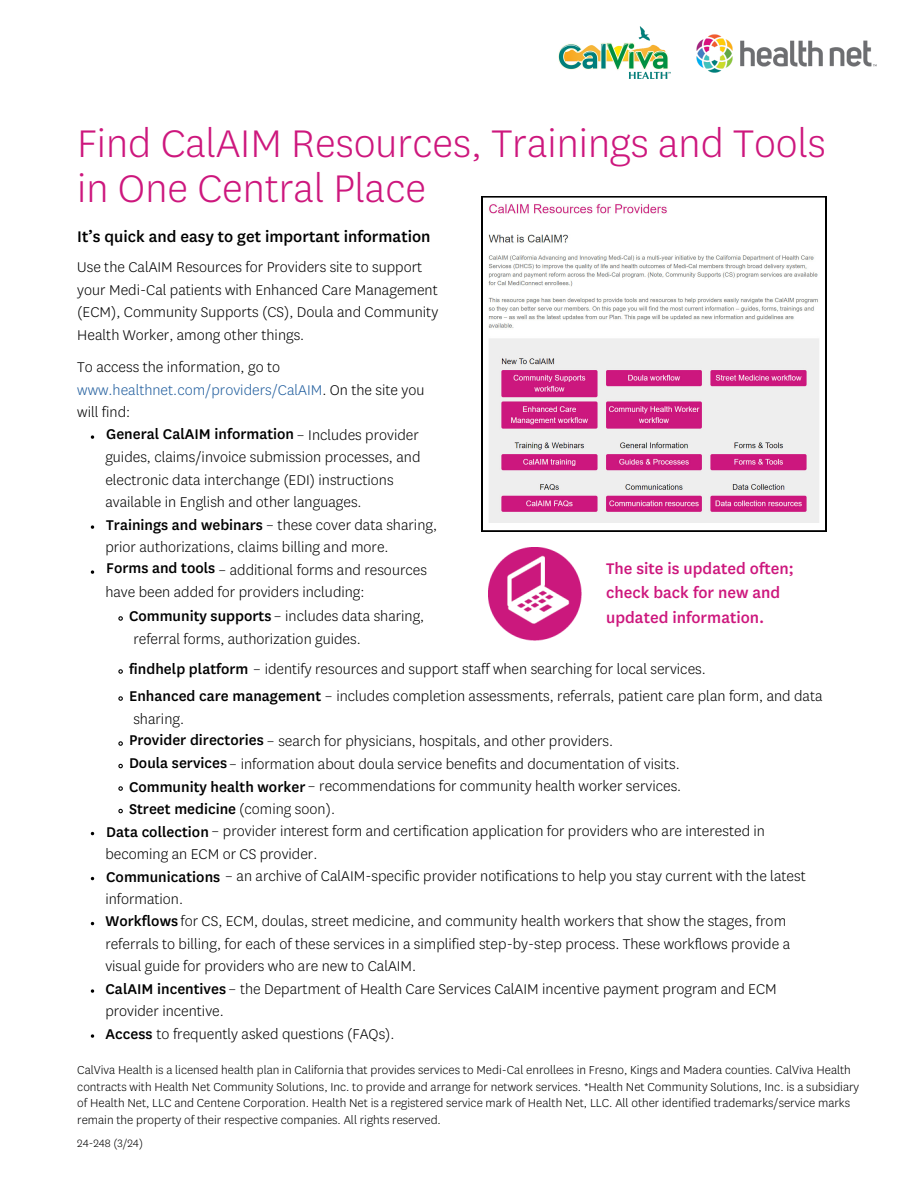
<style>
.page{position:relative;width:918px;height:1188px;background:#fff}
.page>*{position:absolute;margin:0;border:0;box-sizing:border-box;transform-origin:0 0}
.t1{font:300 45px/45px "Centene Sans";color:#cd177d}
.t2{font:500 18px/24.8px "Centene Sans";color:#cd177d}
.t3{font:500 18px "Centene Sans";color:#000}
.t4{font:300 16.5px/22.5px "Centene Sans";color:#000}
.t5{font:500 16.5px "Centene Sans";color:#000}
.t6{font:300 13.5px/16.8px "Centene Sans";color:#000}
.t7{font:300 12.45px "Centene Sans";color:#000}
.s1{color:#215e9e}
.s2{font-weight:500}
.s3{font-weight:300}
</style>
<div class="page">
<img style="left:559px;top:26px;width:111px;height:52px">
<img style="left:696px;top:34px;width:181px;height:39px">
<svg style="left:91px;top:435px;width:3px;height:4px"></svg>
<svg style="left:91px;top:525px;width:3px;height:4px"></svg>
<svg style="left:91px;top:570px;width:3px;height:4px"></svg>
<svg style="left:118px;top:616px;width:5px;height:5px"></svg>
<img style="left:489px;top:548px;width:93px;height:93px">
<svg style="left:118px;top:669px;width:5px;height:5px"></svg>
<svg style="left:118px;top:696px;width:5px;height:5px"></svg>
<svg style="left:118px;top:741px;width:5px;height:5px"></svg>
<svg style="left:118px;top:763px;width:5px;height:6px"></svg>
<svg style="left:118px;top:786px;width:5px;height:5px"></svg>
<svg style="left:118px;top:808px;width:5px;height:6px"></svg>
<svg style="left:91px;top:989px;width:3px;height:4px"></svg>
<svg style="left:91px;top:1034px;width:3px;height:4px"></svg>
<svg style="left:482px;top:196px;width:344px;height:335px"></svg>
<h1 class="t1" style="left:77px;top:122px;width:750px">Find CalAIM Resources, Trainings and Tools in One Central Place</h1>
<h2 class="t3" style="left:77px;top:228px;width:355px">It’s quick and easy to get important information</h2>
<p class="t4" style="left:77px;top:257px;width:362px">Use the CalAIM Resources for Providers site to support your Medi-Cal patients with Enhanced Care Management (ECM), Community Supports (CS), Doula and Community Health Worker, among other things.</p>
<p class="t4" style="left:77px;top:357px;width:349px">To access the information, go to <span class="s1">www.healthnet.com/providers/CalAIM</span>. On the site you will find:</p>
<p class="t4" style="left:105px;top:424px;width:317px"><span class="s2">General CalAIM information</span> – Includes provider guides, claims/invoice submission processes, and electronic data interchange (EDI) instructions available in English and other languages.</p>
<p class="t4" style="left:105px;top:514px;width:333px"><span class="s2">Trainings and webinars</span> – these cover data sharing, prior authorizations, claims billing and more.</p>
<p class="t4" style="left:105px;top:559px;width:323px"><span class="s2">Forms and tools</span> – additional forms and resources have been added for providers including:</p>
<p class="t4" style="left:129px;top:606px;width:297px"><span class="s2">Community supports</span> – includes data sharing, referral forms, authorization guides.</p>
<p class="t4" style="left:129px;top:659px;width:578px"><span class="s2">findhelp platform</span> – identify resources and support staff when searching for local services.</p>
<p class="t4" style="left:129px;top:686px;width:695px"><span class="s2">Enhanced care management</span> – includes completion assessments, referrals, patient care plan form, and data sharing.</p>
<p class="t4" style="left:129px;top:731px;width:486px"><span class="s2">Provider directories</span> – search for physicians, hospitals, and other providers.</p>
<p class="t4" style="left:129px;top:753px;width:552px"><span class="s2">Doula services</span> – information about doula service benefits and documentation of visits.</p>
<p class="t4" style="left:129px;top:776px;width:554px"><span class="s2">Community health worker</span> – recommendations for community health worker services.</p>
<p class="t5" style="left:129px;top:802px;width:208px">Street medicine <span class="s3">(coming soon).</span></p>
<p class="t4" style="left:105px;top:821px;width:661px"><span class="s2">Data collection</span> – provider interest form and certification application for providers who are interested in becoming an ECM or CS provider.</p>
<p class="t4" style="left:105px;top:866px;width:702px"><span class="s2">Communications</span> – an archive of CalAIM-specific provider notifications to help you stay current with the latest information.</p>
<p class="t4" style="left:105px;top:911px;width:686px"><span class="s2">Workflows</span> for CS, ECM, doulas, street medicine, and community health workers that show the stages, from referrals to billing, for each of these services in a simplified step-by-step process. These workflows provide a visual guide for providers who are new to CalAIM.</p>
<p class="t4" style="left:105px;top:978px;width:673px"><span class="s2">CalAIM incentives</span> – the Department of Health Care Services CalAIM incentive payment program and ECM provider incentive.</p>
<p class="t4" style="left:106px;top:1023px;width:291px"><span class="s2">Access</span> to frequently asked questions (FAQs).</p>
<p class="t6" style="left:77px;top:1062px;width:783px">CalViva Health is a licensed health plan in California that provides services to Medi-Cal enrollees in Fresno, Kings and Madera counties. CalViva Health contracts with Health Net Community Solutions, Inc. to provide and arrange for network services. *Health Net Community Solutions, Inc. is a subsidiary</p>
<p class="t6" style="left:77px;top:1096px;width:774px">of Health Net, LLC and Centene Corporation. Health Net is a registered service mark of Health Net, LLC. All other identified trademarks/service marks remain the property of their respective companies. All rights reserved.</p>
<p class="t7" style="left:77px;top:1138px;width:67px">24-248 (3/24)</p>
<p class="t2" style="left:606px;top:557px;width:189px">The site is updated often; check back for new and updated information.</p>
</div>
